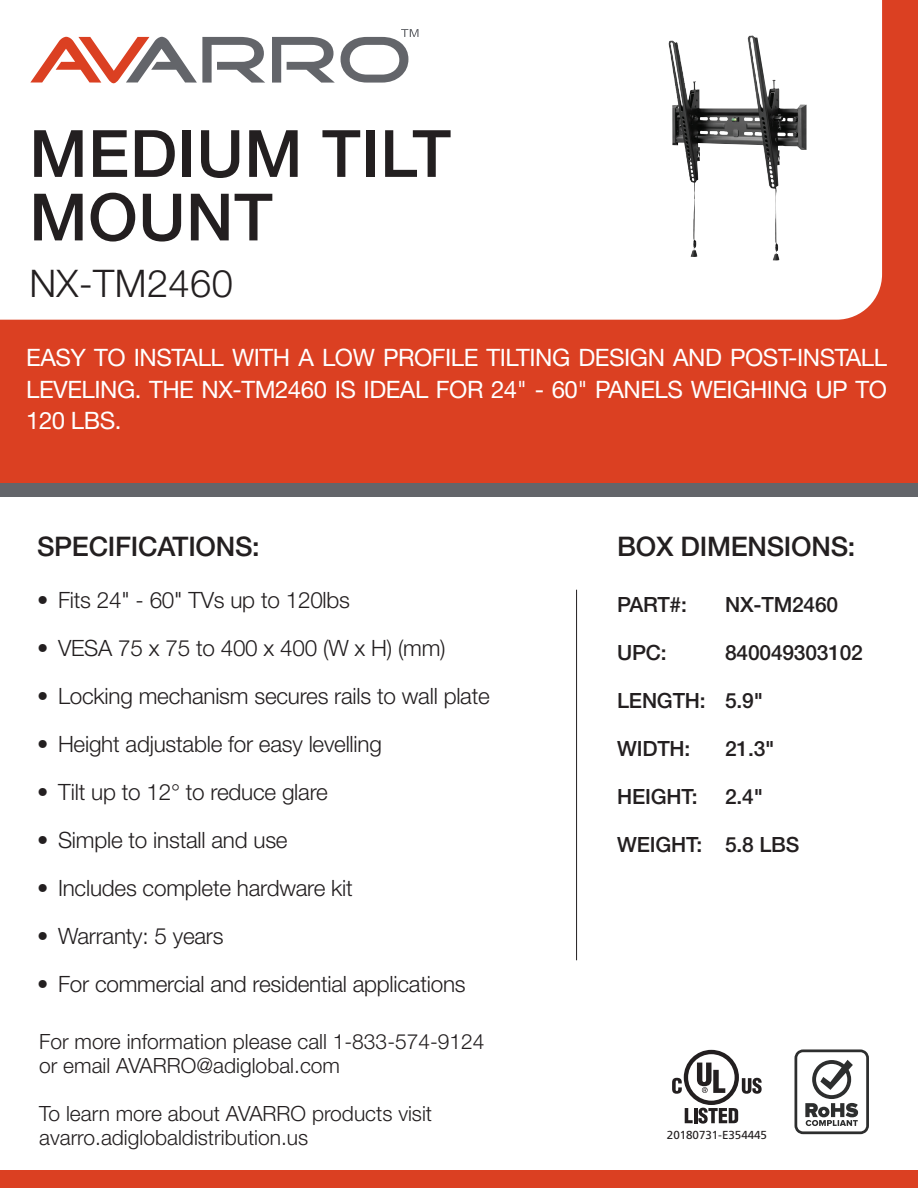
<style>
.page{position:relative;width:918px;height:1188px;background:#fff}
.page>*{position:absolute;margin:0;border:0;box-sizing:border-box;transform-origin:0 0}
.t1{font:500 65.4px "Helvetica Neue LT Std";letter-spacing:.01em;color:#231f20}
.t2{font:300 38.1px "Helvetica Neue LT Std";letter-spacing:.01em;color:#231f20}
.t3{font:500 27px "Helvetica Neue LT Std";letter-spacing:-.01em;color:#231f20}
.t4{font:24px/31.5px "Helvetica Neue LT Std";letter-spacing:-.02em;color:#fff;text-align:justify}
.t5{font:300 22.5px "Helvetica Neue LT Std";letter-spacing:-.01em;color:#231f20}
.t6{font:300 21px "Helvetica Neue LT Std";color:#231f20}
.t7{font:500 21px "Helvetica Neue LT Std";letter-spacing:-.01em;color:#231f20}
.t8{font:11.7px "Frutiger LT Std";letter-spacing:-.005em;color:#231f20}
</style>
<div class="page">
<div style="left:0;top:0;width:918px;height:483px;background:#db4022"></div>
<div style="left:0;top:0;width:882px;height:320px;background:#fff"></div>
<svg style="left:30px;top:37px;width:235px;height:46px"></svg>
<svg style="left:272px;top:37px;width:63px;height:46px"></svg>
<svg style="left:341px;top:29px;width:78px;height:54px"></svg>
<hr style="left:576px;top:590px;width:1px;height:370px;background:#231f20">
<svg style="left:795px;top:1049px;width:74px;height:85px"></svg>
<div style="left:684px;top:1050px;width:55px;height:55px;border:4px solid #231f20;border-radius:50%"></div>
<svg style="left:697px;top:1063px;width:28px;height:30px"></svg>
<svg style="left:672px;top:1078px;width:10px;height:16px"></svg>
<svg style="left:685px;top:1108px;width:53px;height:16px"></svg>
<svg style="left:742px;top:1078px;width:20px;height:16px"></svg>
<div style="left:0;top:1170px;width:918px;height:18px;background:#db4022"></div>
<div style="left:0;top:483px;width:918px;height:14px;background:#63656a"></div>
<img style="left:668px;top:36px;width:112px;height:225px">
<p class="t1" style="left:29px;top:115px;width:423px">MEDIUM TILT</p>
<p class="t1" style="left:29px;top:178px;width:245px">MOUNT</p>
<p class="t2" style="left:29px;top:260px;width:205px">NX-TM2460</p>
<p class="t4" style="left:26px;top:341px;width:862px">EASY TO INSTALL WITH A LOW PROFILE TILTING DESIGN AND POST-INSTALL LEVELING. THE NX-TM2460 IS IDEAL FOR 24" - 60" PANELS WEIGHING UP TO 120 LBS.</p>
<p class="t3" style="left:37px;top:530px;width:224px">SPECIFICATIONS:</p>
<p class="t5" style="left:37px;top:586px;width:315px">• Fits 24" - 60" TVs up to 120lbs</p>
<p class="t5" style="left:37px;top:634px;width:410px">• VESA 75 x 75 to 400 x 400 (W x H) (mm)</p>
<p class="t5" style="left:37px;top:682px;width:454px">• Locking mechanism secures rails to wall plate</p>
<p class="t5" style="left:37px;top:730px;width:346px">• Height adjustable for easy levelling</p>
<p class="t5" style="left:37px;top:778px;width:292px">• Tilt up to 12° to reduce glare</p>
<p class="t5" style="left:37px;top:826px;width:252px">• Simple to install and use</p>
<p class="t5" style="left:37px;top:874px;width:317px">• Includes complete hardware kit</p>
<p class="t5" style="left:37px;top:922px;width:188px">• Warranty: 5 years</p>
<p class="t5" style="left:37px;top:970px;width:430px">• For commercial and residential applications</p>
<p class="t3" style="left:617px;top:530px;width:240px">BOX DIMENSIONS:</p>
<p class="t7" style="left:617px;top:592px;width:71px">PART#:</p>
<p class="t7" style="left:725px;top:592px;width:115px">NX-TM2460</p>
<p class="t7" style="left:617px;top:640px;width:51px">UPC:</p>
<p class="t7" style="left:725px;top:640px;width:139px">840049303102</p>
<p class="t7" style="left:617px;top:688px;width:147px">LENGTH: 5.9"</p>
<p class="t7" style="left:617px;top:736px;width:75px">WIDTH:</p>
<p class="t7" style="left:725px;top:736px;width:51px">21.3"</p>
<p class="t7" style="left:617px;top:784px;width:82px">HEIGHT:</p>
<p class="t7" style="left:725px;top:784px;width:39px">2.4"</p>
<p class="t7" style="left:617px;top:832px;width:184px">WEIGHT: 5.8 LBS</p>
<p class="t6" style="left:39px;top:1029px;width:447px">For more information please call 1-833-574-9124</p>
<p class="t6" style="left:39px;top:1053px;width:302px">or email AVARRO@adiglobal.com</p>
<p class="t6" style="left:39px;top:1101px;width:395px">To learn more about AVARRO products visit</p>
<p class="t6" style="left:39px;top:1125px;width:271px">avarro.adiglobaldistribution.us</p>
<p class="t8" style="left:667px;top:1128px;width:102px">20180731-E354445</p>
</div>
